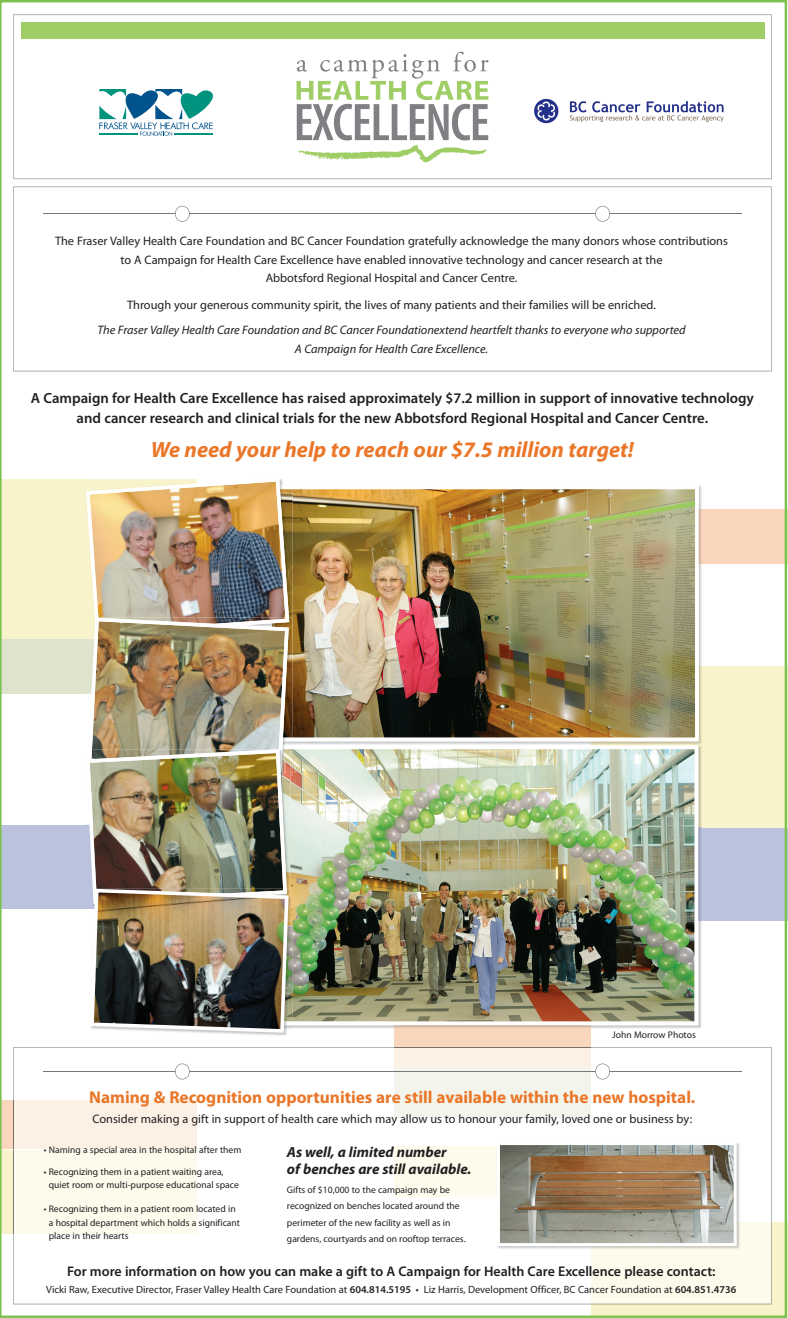
<style>
.page{position:relative;width:788px;height:1318px;background:#fff}
.page>*{position:absolute;margin:0;border:0;box-sizing:border-box;transform-origin:0 0}
.t1{font:italic 700 22.14px "Myriad Pro";color:#ea7729}
.t2{font:700 17.24px "Myriad Pro";color:#ea7729}
.t3{font:600 14.79px/19.7px "Myriad Pro";color:#231f20;text-align:center}
.t4{font:italic 700 14.79px/17.2px "Myriad Pro";color:#231f20}
.t5{font:600 14px "Myriad Pro";color:#231f20}
.t6{font:12.34px/18.5px "Myriad Pro";color:#231f20;text-align:center}
.t7{font:italic 12.34px/19.7px "Myriad Pro";color:#231f20;text-align:center}
.t8{font:10.5px "Myriad Pro";color:#231f20}
.t9{font:9.62px/13.7px "Myriad Pro";color:#231f20}
.s1{font-weight:600}
</style>
<div class="page">
<img style="left:1px;top:0;width:786px;height:1318px">
<svg style="left:0;top:0;width:1px;height:1318px"></svg>
<svg style="left:497px;top:1142px;width:274px;height:162px"></svg>
<p class="t6" style="left:55px;top:232px;width:674px">The Fraser Valley Health Care Foundation and BC Cancer Foundation gratefully acknowledge the many donors whose contributions to A Campaign for Health Care Excellence have enabled innovative technology and cancer research at the<br>Abbotsford Regional Hospital and Cancer Centre.</p>
<p class="t6" style="left:127px;top:296px;width:530px">Through your generous community spirit, the lives of many patients and their families will be enriched.</p>
<p class="t7" style="left:97px;top:320px;width:589px">The Fraser Valley Health Care Foundation and BC Cancer Foundationextend heartfelt thanks to everyone who supported<br>A Campaign for Health Care Excellence.</p>
<p class="t3" style="left:31px;top:389px;width:724px">A Campaign for Health Care Excellence has raised approximately $7.2 million in support of innovative technology and cancer research and clinical trials for the new Abbotsford Regional Hospital and Cancer Centre.</p>
<h1 class="t1" style="left:151px;top:441px;width:484px">We need your help to reach our $7.5 million target!</h1>
<p class="t9" style="left:612px;top:1028px;width:85px">John Morrow Photos</p>
<h2 class="t2" style="left:89px;top:1090px;width:607px">Naming &amp; Recognition opportunities are still available within the new hospital.</h2>
<p class="t6" style="left:92px;top:1110px;width:601px">Consider making a gift in support of health care which may allow us to honour your family, loved one or business by:</p>
<p class="t9" style="left:44px;top:1144px;width:199px">• Naming a special area in the hospital after them</p>
<p class="t9" style="left:49px;top:1165px;width:192px;text-indent:-5px">• Recognizing them in a patient waiting area, quiet room or multi-purpose educational space</p>
<p class="t9" style="left:49px;top:1202px;width:193px;text-indent:-5px">• Recognizing them in a patient room located in a hospital department which holds a significant place in their hearts</p>
<p class="t5" style="left:67px;top:1266px;width:650px">For more information on how you can make a gift to A Campaign for Health Care Excellence please contact:</p>
<p class="t8" style="left:46px;top:1285px;width:691px">Vicki Raw, Executive Director, Fraser Valley Health Care Foundation at <span class="s1">604.814.5195</span> • Liz Harris, Development Officer, BC Cancer Foundation at <span class="s1">604.851.4736</span></p>
<p class="t4" style="left:287px;top:1144px;width:186px">As well, a limited number<br>of benches are still available.</p>
<p class="t9" style="left:287px;top:1182px;width:180px;line-height:16.2px">Gifts of $10,000 to the campaign may be recognized on benches located around the perimeter of the new facility as well as in gardens, courtyards and on rooftop terraces.</p>
</div>
